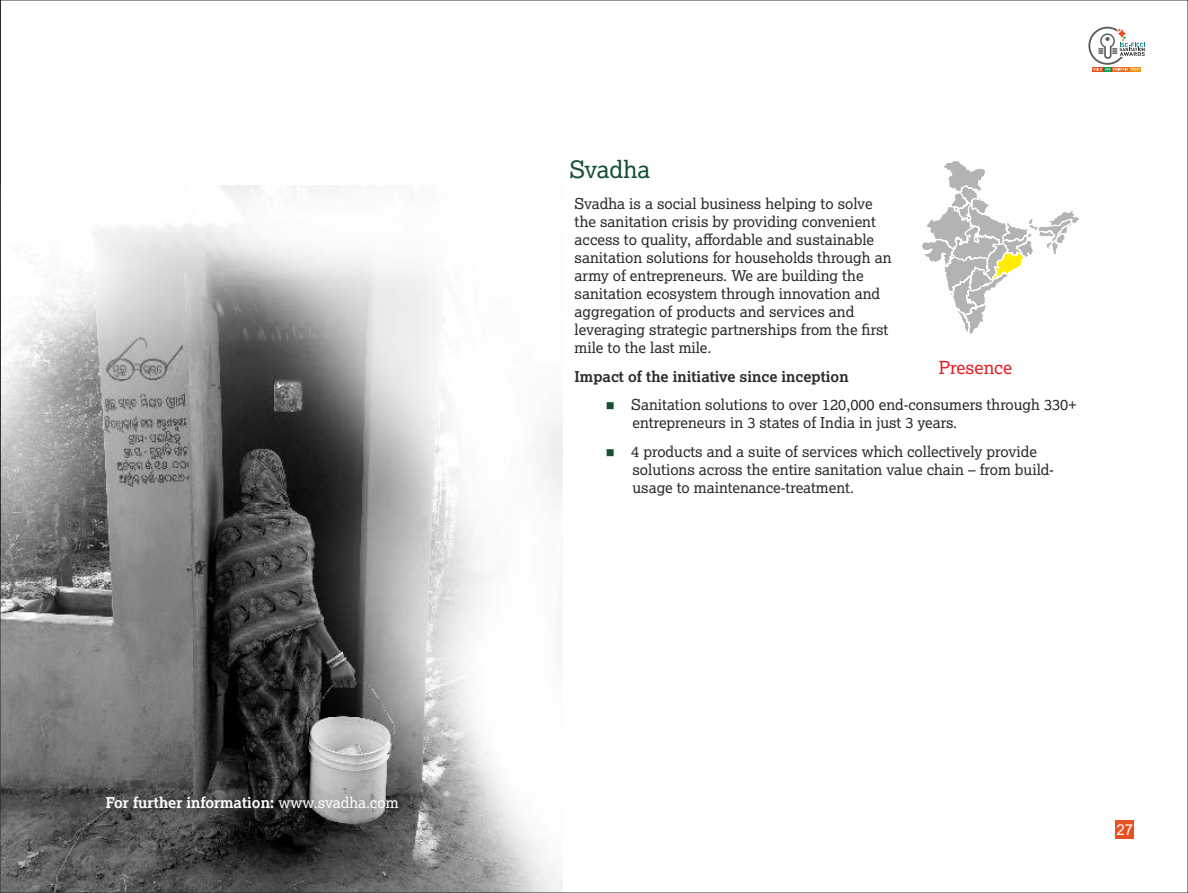
<style>
.page{position:relative;width:1188px;height:893px;background:#fff}
.page>*{position:absolute;margin:0;border:0;box-sizing:border-box;transform-origin:0 0}
.t1{font:24px "Lexia";color:#164f32}
.t2{font:18px "Lexia";color:#e31e24}
.t3{font:15px/18px "Lexia";color:#2b2a29}
.t4{font:700 15px "Lexia";color:#fefefe}
.t5{font:700 15px "Lexia";color:#2b2a29}
.t6{font:15px "Arial";color:#fefefe}
.s1{font-weight:400}
.s2{color:#164f32}
</style>
<div class="page">
<img style="left:2px;top:185px;width:560px;height:706px">
<svg style="left:922px;top:161px;width:157px;height:173px"></svg>
<svg style="left:1088px;top:27px;width:57px;height:44px"></svg>
<div style="left:1116px;top:821px;width:18px;height:18px;background:#e85222"></div>
<p class="t4" style="left:106px;top:796px;width:294px">For further information: <span class="s1">www.svadha.com</span></p>
<h1 class="t1" style="left:569px;top:160px;width:82px">Svadha</h1>
<p class="t3" style="left:575px;top:195px;width:318px">Svadha is a social business helping to solve the sanitation crisis by providing convenient access to quality, affordable and sustainable sanitation solutions for households through an army of entrepreneurs. We are building the sanitation ecosystem through innovation and aggregation of products and services and leveraging strategic partnerships from the first mile to the last mile.</p>
<p class="t5" style="left:575px;top:370px;width:276px">Impact of the initiative since inception</p>
<p class="t3" style="left:633px;top:397px;width:446px;text-indent:-27px"><span class="s2">■</span> Sanitation solutions to over 120,000 end-consumers through 330+ entrepreneurs in 3 states of India in just 3 years.</p>
<p class="t3" style="left:632px;top:444px;width:423px;text-indent:-27px"><span class="s2">■</span> 4 products and a suite of services which collectively provide solutions across the entire sanitation value chain – from build&shy;usage to maintenance-treatment.</p>
<p class="t2" style="left:939px;top:361px;width:75px">Presence</p>
<p class="t6" style="left:1117px;top:824px;width:18px">27</p>
</div>
